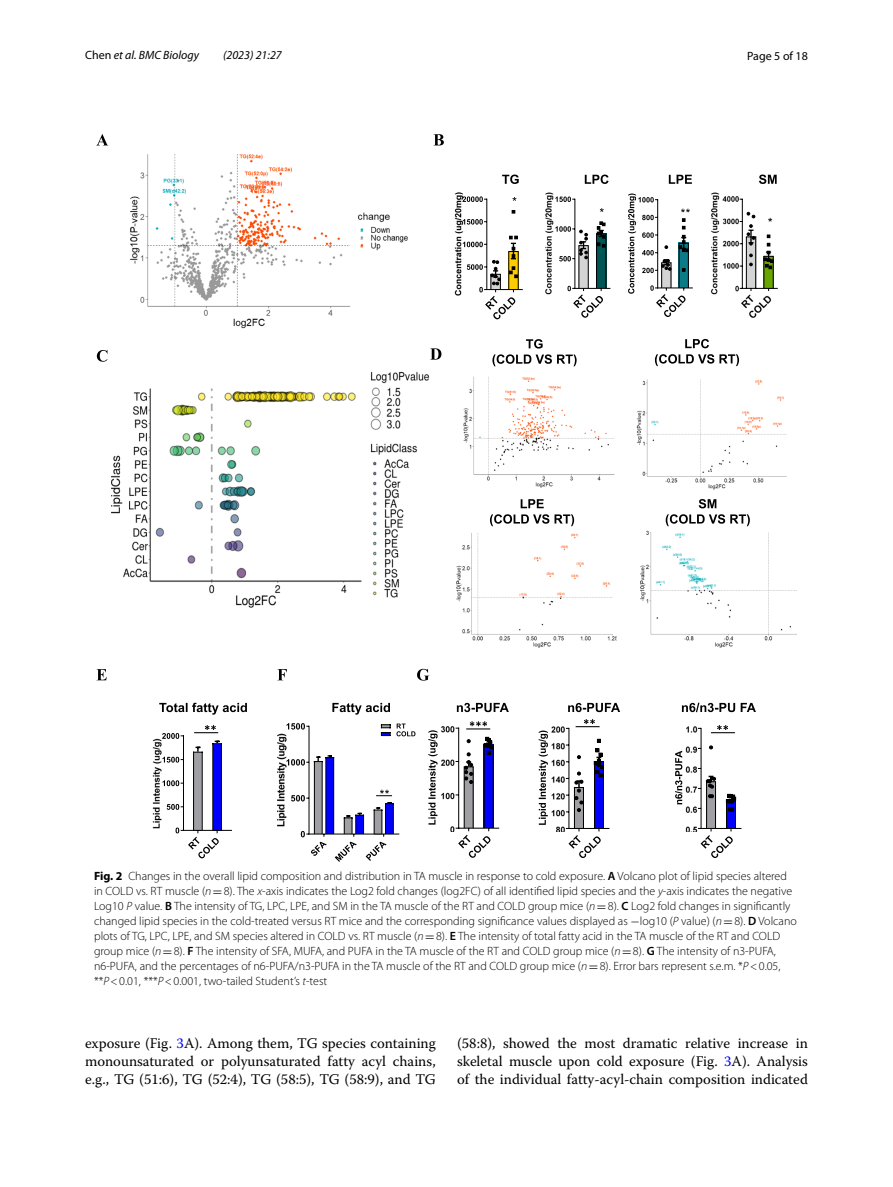
<style>
.page{position:relative;width:893px;height:1187px;background:#fff}
.page>*{position:absolute;margin:0;border:0;box-sizing:border-box;transform-origin:0 0}
.t1{font:14.7px/18px "Warnock Pro";color:#000;text-align:justify}
.t2{font:300 12px/15px "Myriad Pro";color:#000}
.t3{font:italic 12px "Myriad Pro";color:#000}
.t4{font:12px "Myriad Pro";color:#000}
.s1{font-style:normal}
.s2{font-weight:700}
.s3{font-weight:600}
.s4{font-style:italic}
.s5{font-family:"MTSY";font-weight:400}
.s6{color:#00f}
</style>
<div class="page">
<img style="left:111px;top:154px;width:686px;height:677px">
<svg style="left:433px;top:134px;width:11px;height:11px"></svg>
<hr style="left:486px;top:289px;width:37px;height:1px;background:#000">
<hr style="left:486px;top:199px;width:1px;height:91px;background:#000">
<svg style="left:463px;top:219px;width:24px;height:5px"></svg>
<svg style="left:462px;top:196px;width:25px;height:6px"></svg>
<svg style="left:463px;top:236px;width:55px;height:83px"></svg>
<svg style="left:512px;top:197px;width:4px;height:4px"></svg>
<svg style="left:739px;top:198px;width:40px;height:94px"></svg>
<div style="left:596px;top:233px;width:10px;height:55px;background:#055"></div>
<div style="left:596px;top:233px;width:10px;height:56px;border:1px solid #000"></div>
<div style="left:578px;top:245px;width:11px;height:43px;background:#d4d4d4"></div>
<div style="left:578px;top:245px;width:11px;height:44px;border:1px solid #000"></div>
<hr style="left:574px;top:288px;width:36px;height:1px;background:#000">
<hr style="left:574px;top:199px;width:1px;height:90px;background:#000">
<svg style="left:567px;top:286px;width:36px;height:32px"></svg>
<svg style="left:555px;top:196px;width:20px;height:6px"></svg>
<svg style="left:597px;top:221px;width:8px;height:26px"></svg>
<svg style="left:555px;top:226px;width:33px;height:35px"></svg>
<svg style="left:600px;top:208px;width:4px;height:4px"></svg>
<hr style="left:657px;top:287px;width:36px;height:1px;background:#000">
<svg style="left:628px;top:193px;width:62px;height:124px"></svg>
<svg style="left:97px;top:134px;width:11px;height:11px"></svg>
<svg style="left:502px;top:174px;width:275px;height:10px"></svg>
<svg style="left:286px;top:723px;width:129px;height:138px"></svg>
<svg style="left:332px;top:702px;width:58px;height:12px"></svg>
<hr style="left:183px;top:829px;width:49px;height:1px;background:#000">
<svg style="left:96px;top:669px;width:191px;height:11px"></svg>
<svg style="left:159px;top:702px;width:88px;height:12px"></svg>
<div style="left:484px;top:744px;width:10px;height:84px;background:#00f"></div>
<div style="left:464px;top:766px;width:10px;height:62px;background:#a0a0a4"></div>
<div style="left:464px;top:766px;width:10px;height:62px;border:1px solid #000"></div>
<svg style="left:428px;top:730px;width:10px;height:94px"></svg>
<hr style="left:458px;top:827px;width:41px;height:1px;background:#000">
<hr style="left:458px;top:727px;width:1px;height:101px;background:#000">
<svg style="left:456px;top:827px;width:34px;height:30px"></svg>
<svg style="left:484px;top:737px;width:9px;height:17px"></svg>
<svg style="left:456px;top:752px;width:17px;height:31px"></svg>
<svg style="left:466px;top:721px;width:24px;height:8px"></svg>
<svg style="left:417px;top:668px;width:12px;height:12px"></svg>
<svg style="left:457px;top:702px;width:163px;height:10px"></svg>
<svg style="left:576px;top:719px;width:24px;height:8px"></svg>
<div style="left:726px;top:801px;width:10px;height:27px;background:#00f"></div>
<div style="left:726px;top:801px;width:10px;height:27px;border:1px solid #000"></div>
<div style="left:706px;top:781px;width:10px;height:47px;background:#a0a0a4"></div>
<div style="left:706px;top:781px;width:10px;height:47px;border:1px solid #000"></div>
<svg style="left:675px;top:750px;width:7px;height:54px"></svg>
<hr style="left:700px;top:827px;width:41px;height:1px;background:#000">
<hr style="left:701px;top:727px;width:1px;height:101px;background:#000">
<svg style="left:698px;top:827px;width:35px;height:31px"></svg>
<svg style="left:726px;top:794px;width:10px;height:17px"></svg>
<svg style="left:709px;top:745px;width:4px;height:4px"></svg>
<svg style="left:708px;top:794px;width:6px;height:4px"></svg>
<svg style="left:698px;top:775px;width:18px;height:13px"></svg>
<svg style="left:682px;top:702px;width:74px;height:10px"></svg>
<svg style="left:711px;top:725px;width:24px;height:8px"></svg>
<div style="left:594px;top:761px;width:10px;height:67px;background:#00f"></div>
<div style="left:594px;top:761px;width:10px;height:67px;border:1px solid #000"></div>
<div style="left:574px;top:787px;width:10px;height:41px;background:#a0a0a4"></div>
<div style="left:574px;top:787px;width:10px;height:41px;border:1px solid #000"></div>
<svg style="left:539px;top:730px;width:9px;height:94px"></svg>
<hr style="left:568px;top:827px;width:41px;height:1px;background:#000">
<hr style="left:568px;top:727px;width:1px;height:101px;background:#000">
<svg style="left:566px;top:827px;width:35px;height:31px"></svg>
<svg style="left:597px;top:739px;width:4px;height:3px"></svg>
<svg style="left:594px;top:748px;width:10px;height:29px"></svg>
<svg style="left:577px;top:755px;width:4px;height:3px"></svg>
<svg style="left:575px;top:771px;width:8px;height:40px"></svg>
<svg style="left:162px;top:725px;width:61px;height:133px"></svg>
<svg style="left:97px;top:350px;width:10px;height:12px"></svg>
<svg style="left:685px;top:339px;width:24px;height:9px"></svg>
<svg style="left:655px;top:354px;width:84px;height:12px"></svg>
<svg style="left:521px;top:499px;width:23px;height:9px"></svg>
<svg style="left:490px;top:514px;width:84px;height:12px"></svg>
<svg style="left:699px;top:499px;width:17px;height:9px"></svg>
<svg style="left:666px;top:514px;width:84px;height:12px"></svg>
<svg style="left:526px;top:339px;width:17px;height:9px"></svg>
<svg style="left:492px;top:354px;width:85px;height:12px"></svg>
<svg style="left:430px;top:348px;width:11px;height:11px"></svg>
<p class="t3" style="left:85px;top:48px;width:116px"><span class="s1">Chen</span> et al. BMC Biology</p>
<p class="t3" style="left:223px;top:48px;width:60px">(2023) 21:27</p>
<p class="t4" style="left:747px;top:48px;width:62px">Page 5 of 18</p>
<p class="t2" style="left:94px;top:868px;width:704px"><span class="s2">Fig. 2</span> Changes in the overall lipid composition and distribution in TA muscle in response to cold exposure. <span class="s3">A</span> Volcano plot of lipid species altered in COLD vs. RT muscle (<span class="s4">n</span><span class="s5">=</span>8). The <span class="s4">x</span>-axis indicates the Log2 fold changes (log2FC) of all identified lipid species and the <span class="s4">y</span>-axis indicates the negative Log10 <span class="s4">P</span> value. <span class="s3">B</span> The intensity of TG, LPC, LPE, and SM in the TA muscle of the RT and COLD group mice (<span class="s4">n</span><span class="s5">=</span>8). <span class="s3">C</span> Log2 fold changes in significantly changed lipid species in the cold-treated versus RT mice and the corresponding significance values displayed as <span class="s5">−</span>log10 (<span class="s4">P</span> value) (<span class="s4">n</span><span class="s5">=</span>8). <span class="s3">D</span> Volcano plots of TG, LPC, LPE, and SM species altered in COLD vs. RT muscle (<span class="s4">n</span><span class="s5">=</span>8). <span class="s3">E</span> The intensity of total fatty acid in the TA muscle of the RT and COLD group mice (<span class="s4">n</span><span class="s5">=</span>8). <span class="s3">F</span> The intensity of SFA, MUFA, and PUFA in the TA muscle of the RT and COLD group mice (<span class="s4">n</span><span class="s5">=</span>8). <span class="s3">G</span> The intensity of n3-PUFA, n6-PUFA, and the percentages of n6-PUFA/n3-PUFA in the TA muscle of the RT and COLD group mice (<span class="s4">n</span><span class="s5">=</span>8). Error bars represent s.e.m. *<span class="s4">P</span>&lt;0.05, **<span class="s4">P</span>&lt;0.01, ***<span class="s4">P</span>&lt;0.001, two-tailed Student’s <span class="s4">t</span>-test</p>
<p class="t1" style="left:85px;top:1033px;width:352px">exposure (Fig. <span class="s6">3</span>A). Among them, TG species containing monounsaturated or polyunsaturated fatty acyl chains, e.g., TG (51:6), TG (52:4), TG (58:5), TG (58:9), and TG</p>
<p class="t1" style="left:457px;top:1033px;width:352px">(58:8), showed the most dramatic relative increase in skeletal muscle upon cold exposure (Fig. <span class="s6">3</span>A). Analysis of the individual fatty-acyl-chain composition indicated</p>
</div>
